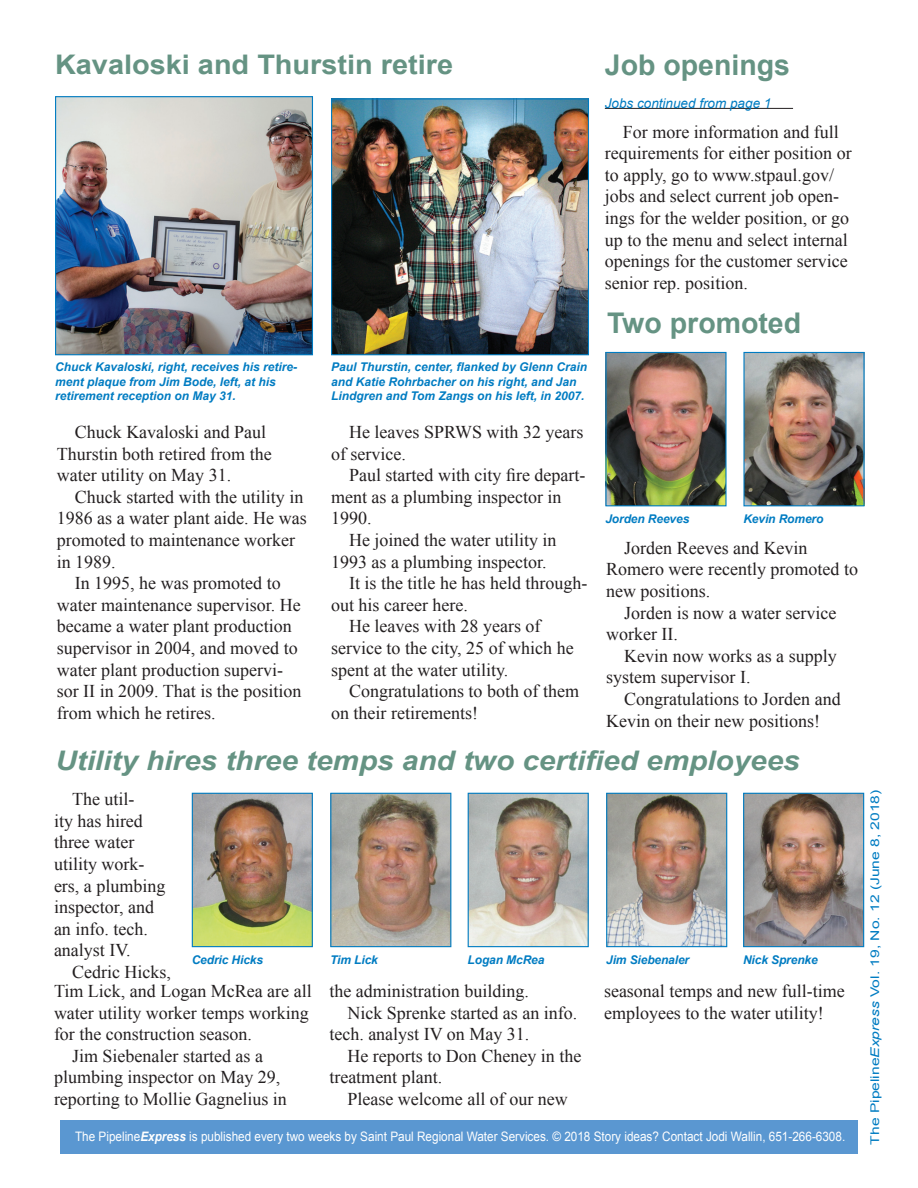
<style>
.page{position:relative;width:918px;height:1188px;background:#fff}
.page>*{position:absolute;margin:0;border:0;box-sizing:border-box;transform-origin:0 0}
.t1{font:700 28.5px "Arial";color:#659383}
.t2{font:italic 700 27px "Arial";color:#659383;scale:1.1 1}
.t3{font:700 27px "Arial";color:#659383;scale:1.07 1}
.t4{font:18px/21.6px "Times New Roman";color:#231f20}
.t5{font:italic 13.5px "Arial";color:#007cc2}
.t6{font:13.05px "Arial";color:#fff;scale:.9 1}
.t7{font:italic 700 12px/14.2px "Arial";color:#007cc2}
.t8{font:12px "Arial";color:#007cc2;scale:1.3 1}
.s1{font-weight:700;font-style:italic}
.s2{font-style:italic}
</style>
<div class="page">
<hr style="left:605px;top:108px;width:188px;height:1px;background:#231f20">
<div style="left:60px;top:1120px;width:798px;height:34px;background:#5a97d1"></div>
<img style="left:470px;top:795px;width:117px;height:150px">
<div style="left:468px;top:793px;width:121px;height:154px;border:1px solid #007cc2"></div>
<img style="left:608px;top:795px;width:117px;height:150px">
<div style="left:606px;top:793px;width:121px;height:154px;border:1px solid #007cc2"></div>
<img style="left:745px;top:795px;width:117px;height:150px">
<div style="left:743px;top:793px;width:121px;height:154px;border:1px solid #007cc2"></div>
<img style="left:745px;top:354px;width:118px;height:150px">
<div style="left:743px;top:352px;width:122px;height:154px;border:1px solid #007cc2"></div>
<img style="left:194px;top:795px;width:117px;height:150px">
<div style="left:192px;top:793px;width:121px;height:154px;border:1px solid #007cc2"></div>
<img style="left:332px;top:795px;width:117px;height:150px">
<div style="left:330px;top:793px;width:121px;height:154px;border:1px solid #007cc2"></div>
<img style="left:57px;top:98px;width:254px;height:255px">
<div style="left:55px;top:96px;width:258px;height:259px;border:1px solid #007cc2"></div>
<img style="left:333px;top:100px;width:254px;height:253px">
<div style="left:331px;top:98px;width:258px;height:257px;border:1px solid #007cc2"></div>
<img style="left:607px;top:354px;width:118px;height:150px">
<div style="left:605px;top:352px;width:122px;height:154px;border:1px solid #007cc2"></div>
<h2 class="t3" style="left:55px;top:46px;width:374px">Kavaloski and Thurstin retire</h2>
<p class="t7" style="left:55px;top:360px;width:244px">Chuck Kavaloski, right, receives his retire&shy;ment plaque from Jim Bode, left, at his retirement reception on May 31.</p>
<p class="t4" style="left:57px;top:421px;width:216px;text-indent:18px">Chuck Kavaloski and Paul<br>Thurstin both retired from the water utility on May 31.</p>
<p class="t4" style="left:57px;top:486px;width:251px;text-indent:18px">Chuck started with the utility in<br>1986 as a water plant aide. He was promoted to maintenance worker in 1989.</p>
<p class="t4" style="left:57px;top:572px;width:246px;text-indent:18px">In 1995, he was promoted to water maintenance supervisor. He became a water plant production supervisor in 2004, and moved to water plant production supervi&shy;sor II in 2009. That is the position from which he retires.</p>
<p class="t7" style="left:331px;top:360px;width:258px">Paul Thurstin, center, flanked by Glenn Crain and Katie Rohrbacher on his right, and Jan<br>Lindgren and Tom Zangs on his left, in 2007.</p>
<p class="t4" style="left:331px;top:421px;width:254px;text-indent:18px">He leaves SPRWS with 32 years of service.</p>
<p class="t4" style="left:349px;top:464px;width:238px">Paul started with city fire depart-</p>
<p class="t4" style="left:331px;top:486px;width:232px">ment as a plumbing inspector in</p>
<p class="t4" style="left:331px;top:507px;width:42px">1990.</p>
<p class="t4" style="left:349px;top:529px;width:209px">He joined the water utility in</p>
<p class="t4" style="left:331px;top:551px;width:217px">1993 as a plumbing inspector.</p>
<p class="t4" style="left:349px;top:572px;width:240px">It is the title he has held through-</p>
<p class="t4" style="left:331px;top:594px;width:138px">out his career here.</p>
<p class="t4" style="left:349px;top:615px;width:193px">He leaves with 28 years of</p>
<p class="t4" style="left:331px;top:637px;width:244px">service to the city, 25 of which he</p>
<p class="t4" style="left:331px;top:659px;width:179px">spent at the water utility.</p>
<p class="t4" style="left:349px;top:680px;width:232px">Congratulations to both of them</p>
<p class="t4" style="left:331px;top:702px;width:148px">on their retirements!</p>
<h1 class="t1" style="left:605px;top:46px;width:187px">Job openings</h1>
<p class="t5" style="left:605px;top:95px;width:168px">Jobs continued from page 1</p>
<p class="t4" style="left:605px;top:121px;width:248px;text-indent:18px">For more information and full requirements for either position or to apply, go to www.stpaul.gov/ jobs and select current job open&shy;ings for the welder position, or go up to the menu and select internal openings for the customer service senior rep. position.</p>
<h1 class="t1" style="left:607px;top:304px;width:196px">Two promoted</h1>
<p class="t7" style="left:605px;top:512px;width:85px">Jorden Reeves</p>
<p class="t7" style="left:743px;top:512px;width:82px">Kevin Romero</p>
<p class="t4" style="left:606px;top:537px;width:253px;text-indent:18px">Jorden Reeves and Kevin<br>Romero were recently promoted to new positions.</p>
<p class="t4" style="left:606px;top:602px;width:232px;text-indent:18px">Jorden is now a water service worker II.</p>
<p class="t4" style="left:606px;top:645px;width:232px;text-indent:18px">Kevin now works as a supply system supervisor I.</p>
<p class="t4" style="left:606px;top:688px;width:236px;text-indent:18px">Congratulations to Jorden and<br>Kevin on their new positions!</p>
<h2 class="t2" style="left:55px;top:742px;width:678px">Utility hires three temps and two certified employees</h2>
<p class="t4" style="left:54px;top:788px;width:113px;text-indent:18px">The util-<br>ity has hired three water utility work&shy;ers, a plumbing inspector, and an info. tech. analyst IV.</p>
<p class="t4" style="left:72px;top:961px;width:100px">Cedric Hicks,</p>
<p class="t7" style="left:192px;top:953px;width:73px">Cedric Hicks</p>
<p class="t7" style="left:330px;top:953px;width:49px">Tim Lick</p>
<p class="t7" style="left:468px;top:953px;width:78px">Logan McRea</p>
<p class="t7" style="left:606px;top:953px;width:85px">Jim Siebenaler</p>
<p class="t7" style="left:743px;top:953px;width:76px">Nick Sprenke</p>
<p class="t4" style="left:54px;top:980px;width:259px">Tim Lick, and Logan McRea are all</p>
<p class="t4" style="left:54px;top:1001px;width:256px">water utility worker temps working</p>
<p class="t4" style="left:54px;top:1023px;width:199px">for the construction season.</p>
<p class="t4" style="left:72px;top:1045px;width:192px">Jim Siebenaler started as a</p>
<p class="t4" style="left:54px;top:1066px;width:228px">plumbing inspector on May 29,</p>
<p class="t4" style="left:54px;top:1088px;width:234px">reporting to Mollie Gagnelius in</p>
<p class="t4" style="left:329px;top:980px;width:201px">the administration building.</p>
<p class="t4" style="left:347px;top:1001px;width:231px">Nick Sprenke started as an info.</p>
<p class="t4" style="left:329px;top:1023px;width:202px">tech. analyst IV on May 31.</p>
<p class="t4" style="left:347px;top:1045px;width:235px">He reports to Don Cheney in the</p>
<p class="t4" style="left:329px;top:1066px;width:114px">treatment plant.</p>
<p class="t4" style="left:347px;top:1088px;width:222px">Please welcome all of our new</p>
<p class="t4" style="left:604px;top:980px;width:242px">seasonal temps and new full-time employees to the water utility!</p>
<p class="t6" style="left:75px;top:1127px;width:857px">The Pipeline<span class="s1">Express</span> is published every two weeks by Saint Paul Regional Water Services. © 2018 Story ideas? Contact Jodi Wallin, 651-266-6308.</p>
<p class="t8" style="left:867px;top:1144px;width:274px;rotate:-90deg">The Pipeline<span class="s2">Express</span> Vol. 19, No. 12 (June 8, 2018)</p>
</div>
